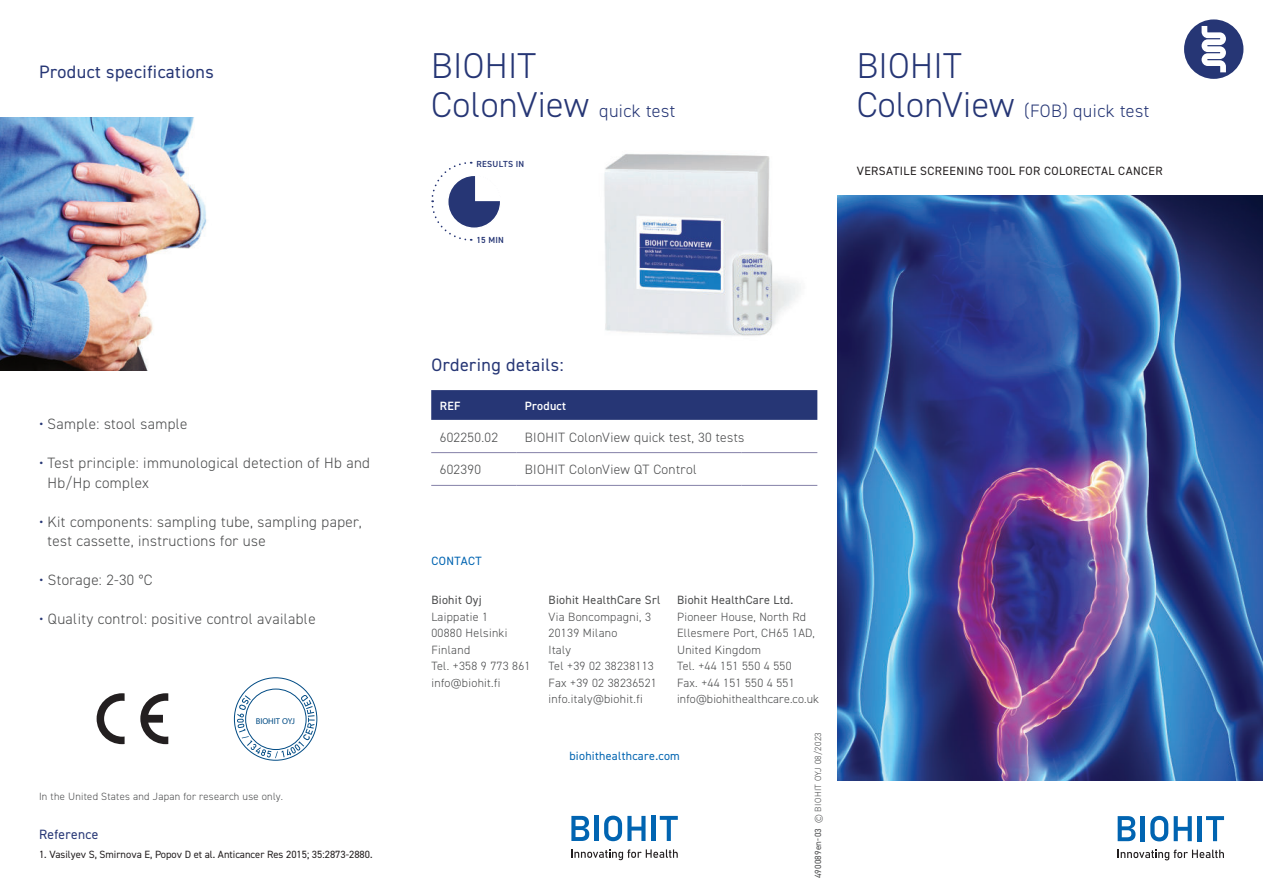
<style>
.page{position:relative;width:1263px;height:893px;background:#fff}
.page>*{position:absolute;margin:0;border:0;box-sizing:border-box;transform-origin:0 0}
.t1{font:300 36px/39px "DIN2014";letter-spacing:.01em;color:#263675}
.t2{font:18px "DIN2014";letter-spacing:.025em;color:#263675}
.t3{font:300 18px "DIN2014";letter-spacing:.025em;color:#263675}
.t4{font:300 15px/19.5px "DIN2014";letter-spacing:.025em;color:#4b4c4d}
.t5{font:300 13.5px "DIN2014";letter-spacing:.025em;color:#4b4c4d}
.t6{font:13.5px "DIN2014";letter-spacing:.025em;color:#263675}
.t7{font:300 12px/16.5px "DIN2014";letter-spacing:.025em;color:#4b4c4d}
.t8{font:12px "DIN2014";letter-spacing:.025em;color:#4b4c4d}
.t9{font:12px "DIN2014";letter-spacing:.035em;color:#231f20}
.t10{font:12px "DIN2014";letter-spacing:.025em;color:#0164b1}
.t11{font:600 12px "DIN2014";letter-spacing:.025em;color:#fff}
.t12{font:10.5px "DIN2014";color:#231f20}
.t13{font:300 10.5px "DIN2014";letter-spacing:.025em;color:#4b4c4d}
.t14{font:300 9px "DIN2014";letter-spacing:.025em;color:#4b4c4d}
.t15{font:600 8.85px "DIN2014";letter-spacing:.035em;color:#263675}
.t16{font:8.55px "Myriad Pro";color:#004b84}
.s1{color:#263675}
.s2{font-size:18px}
.s3{font-size:36px}
.s4{font-weight:400}
</style>
<div class="page">
<svg style="left:1118px;top:816px;width:17px;height:25px"></svg>
<svg style="left:1206px;top:816px;width:18px;height:25px"></svg>
<hr style="left:1198px;top:816px;width:4px;height:25px;background:#0164b1">
<svg style="left:1150px;top:816px;width:18px;height:25px"></svg>
<svg style="left:1174px;top:816px;width:18px;height:25px"></svg>
<div style="left:1140px;top:816px;width:5px;height:25px;background:#0164b1"></div>
<svg style="left:1118px;top:850px;width:106px;height:10px"></svg>
<svg style="left:571px;top:816px;width:18px;height:25px"></svg>
<svg style="left:660px;top:816px;width:18px;height:25px"></svg>
<hr style="left:652px;top:816px;width:4px;height:25px;background:#0164b1">
<svg style="left:604px;top:816px;width:41px;height:25px"></svg>
<div style="left:594px;top:816px;width:5px;height:25px;background:#0164b1"></div>
<svg style="left:571px;top:849px;width:107px;height:11px"></svg>
<svg style="left:246px;top:689px;width:60px;height:60px"></svg>
<div style="left:234px;top:677px;width:83px;height:83px;border:1px solid #004b84;border-radius:50%"></div>
<svg style="left:237px;top:695px;width:78px;height:63px"></svg>
<svg style="left:97px;top:693px;width:28px;height:51px"></svg>
<svg style="left:140px;top:693px;width:28px;height:51px"></svg>
<img style="left:604px;top:154px;width:197px;height:182px">
<img style="left:838px;top:195px;width:425px;height:585px">
<img style="left:0;top:117px;width:207px;height:253px">
<svg style="left:431px;top:390px;width:386px;height:30px;background:#273776"></svg>
<hr style="left:431px;top:452px;width:85px;height:1px;background:#8481a8">
<hr style="left:516px;top:452px;width:226px;height:1px;background:#8481a8">
<hr style="left:742px;top:452px;width:75px;height:1px;background:#8481a8">
<hr style="left:431px;top:485px;width:85px;height:1px;background:#8481a8">
<hr style="left:516px;top:485px;width:226px;height:1px;background:#8481a8">
<hr style="left:742px;top:485px;width:75px;height:1px;background:#8481a8">
<div style="left:1184px;top:19px;width:59px;height:60px;background:#263675;border-radius:50%"></div>
<svg style="left:1201px;top:26px;width:25px;height:46px"></svg>
<svg style="left:431px;top:161px;width:67px;height:80px"></svg>
<div style="left:447px;top:175px;width:54px;height:54px;border:2px solid #fff;border-radius:50%"></div>
<h2 class="t2" style="left:39px;top:63px;width:176px">Product specifications</h2>
<p class="t4" style="left:39px;top:415px;width:150px"><span class="s1">•</span> Sample: stool sample</p>
<p class="t4" style="left:48px;top:454px;width:324px;text-indent:-9px"><span class="s1">•</span> Test principle: immunological detection of Hb and<br>Hb/Hp complex</p>
<p class="t4" style="left:48px;top:512px;width:316px;text-indent:-9px"><span class="s1">•</span> Kit components: sampling tube, sampling paper, test cassette, instructions for use</p>
<p class="t4" style="left:39px;top:571px;width:115px"><span class="s1">•</span> Storage: 2-30 °C</p>
<p class="t4" style="left:39px;top:610px;width:278px"><span class="s1">•</span> Quality control: positive control available</p>
<p class="t16" style="left:256px;top:716px;width:41px">BIOHIT OYJ</p>
<p class="t13" style="left:39px;top:791px;width:245px">In the United States and Japan for research use only.</p>
<p class="t6" style="left:39px;top:828px;width:61px">Reference</p>
<p class="t12" style="left:39px;top:849px;width:335px">1. Vasilyev S, Smirnova E, Popov D et al. Anticancer Res 2015; 35:2873-2880.</p>
<h1 class="t1" style="left:431px;top:47px;width:246px">BIOHIT<br>ColonView <span class="s2">quick test</span></h1>
<p class="t15" style="left:476px;top:158px;width:49px">RESULTS IN</p>
<p class="t15" style="left:476px;top:235px;width:29px">15 MIN</p>
<h1 class="t1" style="left:857px;top:47px;width:106px">BIOHIT</h1>
<h2 class="t3" style="left:857px;top:102px;width:294px"><span class="s3">ColonView</span> (FOB) quick test</h2>
<p class="t9" style="left:857px;top:165px;width:307px">VERSATILE SCREENING TOOL FOR COLORECTAL CANCER</p>
<h2 class="t2" style="left:431px;top:356px;width:134px">Ordering details:</h2>
<p class="t11" style="left:440px;top:398px;width:22px">REF</p>
<p class="t11" style="left:525px;top:398px;width:43px">Product</p>
<p class="t5" style="left:440px;top:431px;width:60px">602250.02</p>
<p class="t5" style="left:525px;top:431px;width:221px">BIOHIT ColonView quick test, 30 tests</p>
<p class="t5" style="left:440px;top:463px;width:43px">602390</p>
<p class="t5" style="left:525px;top:463px;width:173px">BIOHIT ColonView QT Control</p>
<p class="t10" style="left:431px;top:556px;width:52px">CONTACT</p>
<p class="t8" style="left:431px;top:594px;width:52px">Biohit Oyj</p>
<p class="t7" style="left:431px;top:609px;width:100px">Laippatie 1<br>00880 Helsinki<br>Finland<br>Tel. +358 9 773 861 info@biohit.fi</p>
<p class="t8" style="left:549px;top:594px;width:113px">Biohit HealthCare Srl</p>
<p class="t7" style="left:549px;top:609px;width:110px">Via Boncompagni, 3<br>20139 Milano<br>Italy<br>Tel +39 02 38238113<br>Fax +39 02 38236521 info.italy@biohit.fi</p>
<p class="t8" style="left:677px;top:594px;width:118px">Biohit HealthCare Ltd.</p>
<p class="t7" style="left:677px;top:609px;width:144px">Pioneer House, North Rd<br>Ellesmere Port, CH65 1AD,<br>United Kingdom<br>Tel. +44 151 550 4 550<br>Fax. +44 151 550 4 551 info@biohithealthcare.co.uk</p>
<p class="t10" style="left:569px;top:751px;width:112px">biohithealthcare.com</p>
<p class="t14" style="left:814px;top:878px;width:148px;rotate:-90deg"><span class="s4">490089en-03</span> © BIOHIT OYJ 08/2023</p>
</div>
